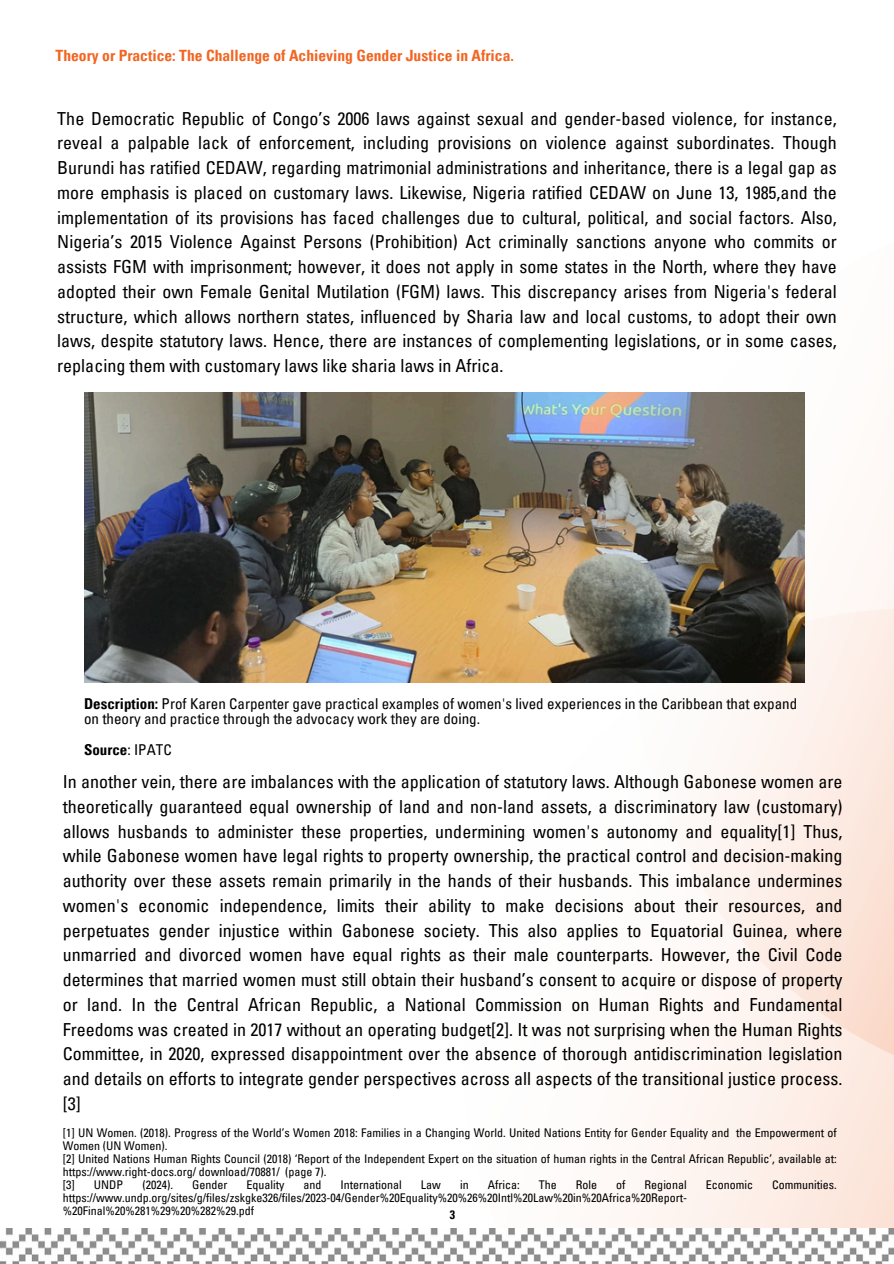
<style>
.page{position:relative;width:894px;height:1264px;background:#fff}
.page>*{position:absolute;margin:0;border:0;box-sizing:border-box;transform-origin:0 0}
.t1{font:condensed 18px/24.8px "Univers LT Pro";color:#000;text-align:justify}
.t2{font:700 condensed 15.6px "Univers LT Pro";color:#f26522}
.t3{font:condensed 15px/15.8px "Univers LT Pro";color:#000}
.t4{font:700 condensed 15px "Univers LT Pro";color:#000}
.t5{font:condensed 12px/13px "Univers LT Pro";color:#000}
.t6{font:700 condensed 12px "Univers LT Pro";color:#000}
.s1{font-weight:700}
.s2{font-weight:400}
</style>
<div class="page">
<svg style="left:620px;top:392px;width:273px;height:836px;fill:#fdf3ef"></svg>
<img style="left:0;top:1228px;width:893px;height:35px">
<img style="left:84px;top:392px;width:720px;height:291px">
<p class="t2" style="left:56px;top:50px;width:460px">Theory or Practice: The Challenge of Achieving Gender Justice in Africa.</p>
<h2 class="t1" style="left:57px;top:108px;width:780px">The Democratic Republic of Congo’s 2006 laws against sexual and gender-based violence, for instance, reveal a palpable lack of enforcement, including provisions on violence against subordinates. Though Burundi has ratified CEDAW, regarding matrimonial administrations and inheritance, there is a legal gap as more emphasis is placed on customary laws. Likewise, Nigeria ratified CEDAW on June 13, 1985,and the implementation of its provisions has faced challenges due to cultural, political, and social factors. Also, Nigeria’s 2015 Violence Against Persons (Prohibition) Act criminally sanctions anyone who commits or assists FGM with imprisonment; however, it does not apply in some states in the North, where they have adopted their own Female Genital Mutilation (FGM) laws. This discrepancy arises from Nigeria's federal structure, which allows northern states, influenced by Sharia law and local customs, to adopt their own laws, despite statutory laws. Hence, there are instances of complementing legislations, or in some cases, replacing them with customary laws like sharia laws in Africa.</h2>
<p class="t3" style="left:84px;top:697px;width:714px"><span class="s1">Description:</span> Prof Karen Carpenter gave practical examples of women's lived experiences in the Caribbean that expand on theory and practice through the advocacy work they are doing.</p>
<p class="t4" style="left:84px;top:744px;width:89px">Source<span class="s2">: IPATC</span></p>
<h1 class="t1" style="left:63px;top:771px;width:780px">In another vein, there are imbalances with the application of statutory laws. Although Gabonese women are theoretically guaranteed equal ownership of land and non-land assets, a discriminatory law (customary) allows husbands to administer these properties, undermining women's autonomy and equality[1] Thus, while Gabonese women have legal rights to property ownership, the practical control and decision-making authority over these assets remain primarily in the hands of their husbands. This imbalance undermines women's economic independence, limits their ability to make decisions about their resources, and perpetuates gender injustice within Gabonese society. This also applies to Equatorial Guinea, where unmarried and divorced women have equal rights as their male counterparts. However, the Civil Code determines that married women must still obtain their husband’s consent to acquire or dispose of property or land. In the Central African Republic, a National Commission on Human Rights and Fundamental Freedoms was created in 2017 without an operating budget[2]. It was not surprising when the Human Rights Committee, in 2020, expressed disappointment over the absence of thorough antidiscrimination legislation and details on efforts to integrate gender perspectives across all aspects of the transitional justice process. [3]</h1>
<h3 class="t5" style="left:63px;top:1127px;width:775px">[1] UN Women. (2018). Progress of the World’s Women 2018: Families in a Changing World. United Nations Entity for Gender Equality and the Empowerment of<br>Women (UN Women).</h3>
<h3 class="t5" style="left:63px;top:1153px;width:775px">[2] United Nations Human Rights Council (2018) ‘Report of the Independent Expert on the situation of human rights in the Central African Republic’, available at: https://www.right-docs.org/ download/70881/ (page 7).</h3>
<h1 class="t5" style="left:63px;top:1179px;width:14px">[3]</h1>
<h1 class="t5" style="left:94px;top:1179px;width:31px">UNDP</h1>
<h1 class="t5" style="left:142px;top:1179px;width:32px">(2024).</h1>
<h1 class="t5" style="left:192px;top:1179px;width:37px">Gender</h1>
<h1 class="t5" style="left:246px;top:1179px;width:39px">Equality</h1>
<h1 class="t5" style="left:303px;top:1179px;width:20px">and</h1>
<h1 class="t5" style="left:340px;top:1179px;width:63px">International</h1>
<h1 class="t5" style="left:421px;top:1179px;width:21px">Law</h1>
<h1 class="t5" style="left:460px;top:1179px;width:10px">in</h1>
<h1 class="t5" style="left:487px;top:1179px;width:33px">Africa:</h1>
<h1 class="t5" style="left:538px;top:1179px;width:20px">The</h1>
<h1 class="t5" style="left:575px;top:1179px;width:23px">Role</h1>
<h1 class="t5" style="left:616px;top:1179px;width:11px">of</h1>
<h1 class="t5" style="left:644px;top:1179px;width:44px">Regional</h1>
<h1 class="t5" style="left:705px;top:1179px;width:49px">Economic</h1>
<h1 class="t5" style="left:771px;top:1179px;width:66px">Communities.</h1>
<h1 class="t5" style="left:63px;top:1192px;width:625px">https://www.undp.org/sites/g/files/zskgke326/files/2023-04/Gender%20Equality%20%26%20Intl%20Law%20in%20Africa%20Report-%20Final%20%281%29%20%282%29.pdf</h1>
<p class="t6" style="left:450px;top:1210px;width:7px">3</p>
</div>
